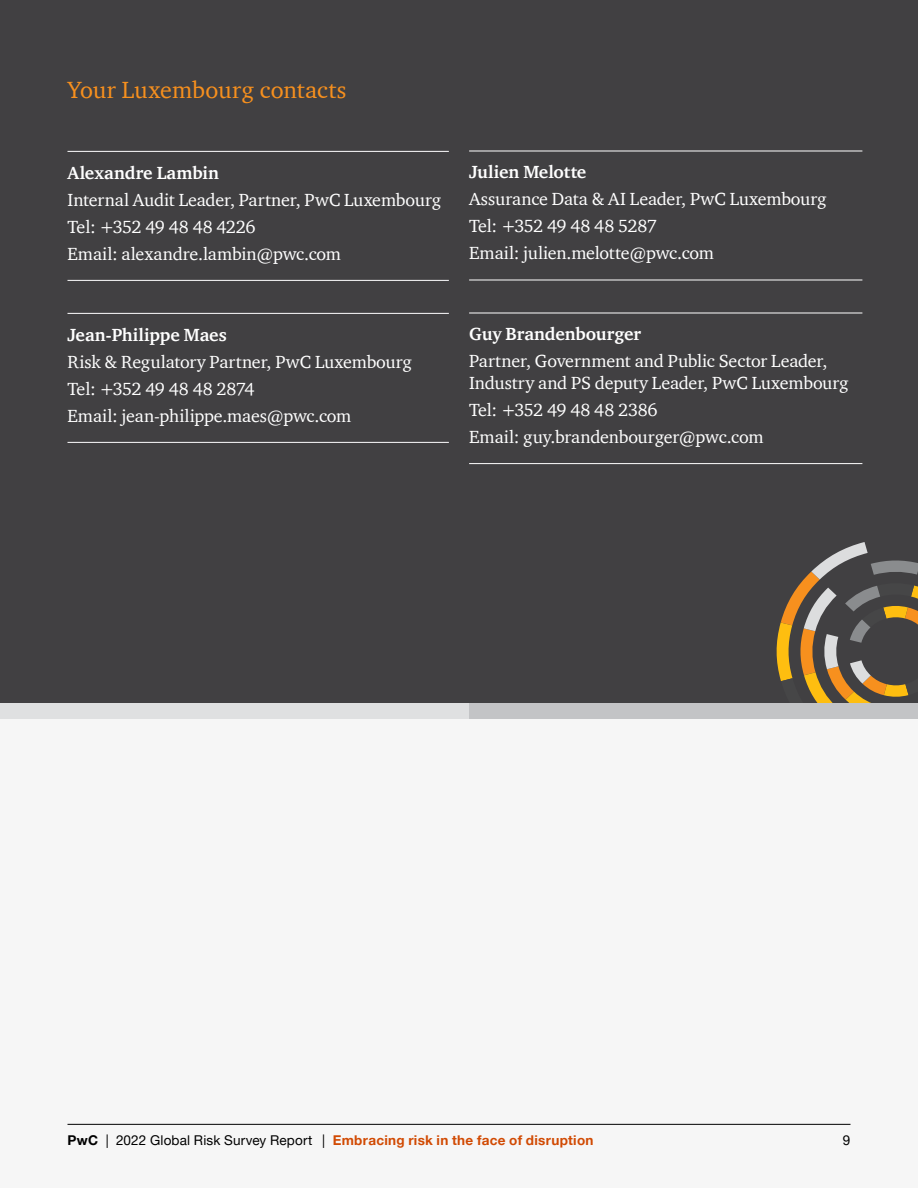
<style>
.page{position:relative;width:918px;height:1188px;background:#fff}
.page>*{position:absolute;margin:0;border:0;box-sizing:border-box;transform-origin:0 0}
.t1{font:24px "ITC Charter Com";letter-spacing:.005em;color:#f7901e}
.t2{font:18px/27px "ITC Charter Com";letter-spacing:-.005em;color:#fff}
.t3{font:700 18px "ITC Charter Com";color:#fff}
.t4{font:700 13.5px "Helvetica Neue LT Pro";letter-spacing:.02em;color:#d14a03}
.t5{font:13.5px "Helvetica Neue LT Pro";color:#000}
.s1{color:#000}
.s2{font-weight:400;color:#000}
</style>
<div class="page">
<div style="left:0;top:0;width:918px;height:704px;background:#414042"></div>
<svg style="left:775px;top:542px;width:143px;height:162px"></svg>
<div style="left:0;top:719px;width:918px;height:469px;background:#f6f6f6"></div>
<div style="left:0;top:704px;width:918px;height:15px;background:#dfe0e1"></div>
<div style="left:469px;top:704px;width:449px;height:15px;background:#c3c4c6"></div>
<hr style="left:68px;top:1124px;width:782px;height:1px;background:#000">
<hr style="left:68px;top:151px;width:381px;height:1px;background:#fff">
<hr style="left:68px;top:280px;width:381px;height:1px;background:#fff">
<hr style="left:68px;top:313px;width:381px;height:1px;background:#fff">
<hr style="left:68px;top:442px;width:381px;height:1px;background:#fff">
<hr style="left:469px;top:151px;width:393px;height:1px;background:#fff">
<hr style="left:469px;top:280px;width:393px;height:1px;background:#fff">
<hr style="left:469px;top:313px;width:393px;height:1px;background:#fff">
<hr style="left:469px;top:463px;width:393px;height:1px;background:#fff">
<h1 class="t1" style="left:68px;top:75px;width:281px">Your Luxembourg contacts</h1>
<p class="t3" style="left:68px;top:161px;width:153px">Alexandre Lambin</p>
<p class="t2" style="left:68px;top:186px;width:375px">Internal Audit Leader, Partner, PwC Luxembourg<br>Tel: +352 49 48 48 4226<br>Email: alexandre.lambin@pwc.com</p>
<p class="t3" style="left:68px;top:323px;width:161px">Jean-Philippe Maes</p>
<p class="t2" style="left:68px;top:348px;width:346px">Risk &amp; Regulatory Partner, PwC Luxembourg<br>Tel: +352 49 48 48 2874<br>Email: jean-philippe.maes@pwc.com</p>
<p class="t3" style="left:469px;top:161px;width:119px">Julien Melotte</p>
<p class="t2" style="left:469px;top:185px;width:359px">Assurance Data &amp; AI Leader, PwC Luxembourg<br>Tel: +352 49 48 48 5287<br>Email: julien.melotte@pwc.com</p>
<p class="t3" style="left:469px;top:323px;width:174px">Guy Brandenbourger</p>
<p class="t2" style="left:469px;top:350px;width:381px;line-height:21.6px">Partner, Government and Public Sector Leader,<br>Industry and PS deputy Leader, PwC Luxembourg</p>
<p class="t2" style="left:469px;top:396px;width:296px">Tel: +352 49 48 48 2386<br>Email: guy.brandenbourger@pwc.com</p>
<p class="t4" style="left:68px;top:1132px;width:527px"><span class="s1">PwC</span> <span class="s2">| 2022 Global Risk Survey Report |</span> Embracing risk in the face of disruption</p>
<p class="t5" style="left:843px;top:1132px;width:9px">9</p>
</div>
